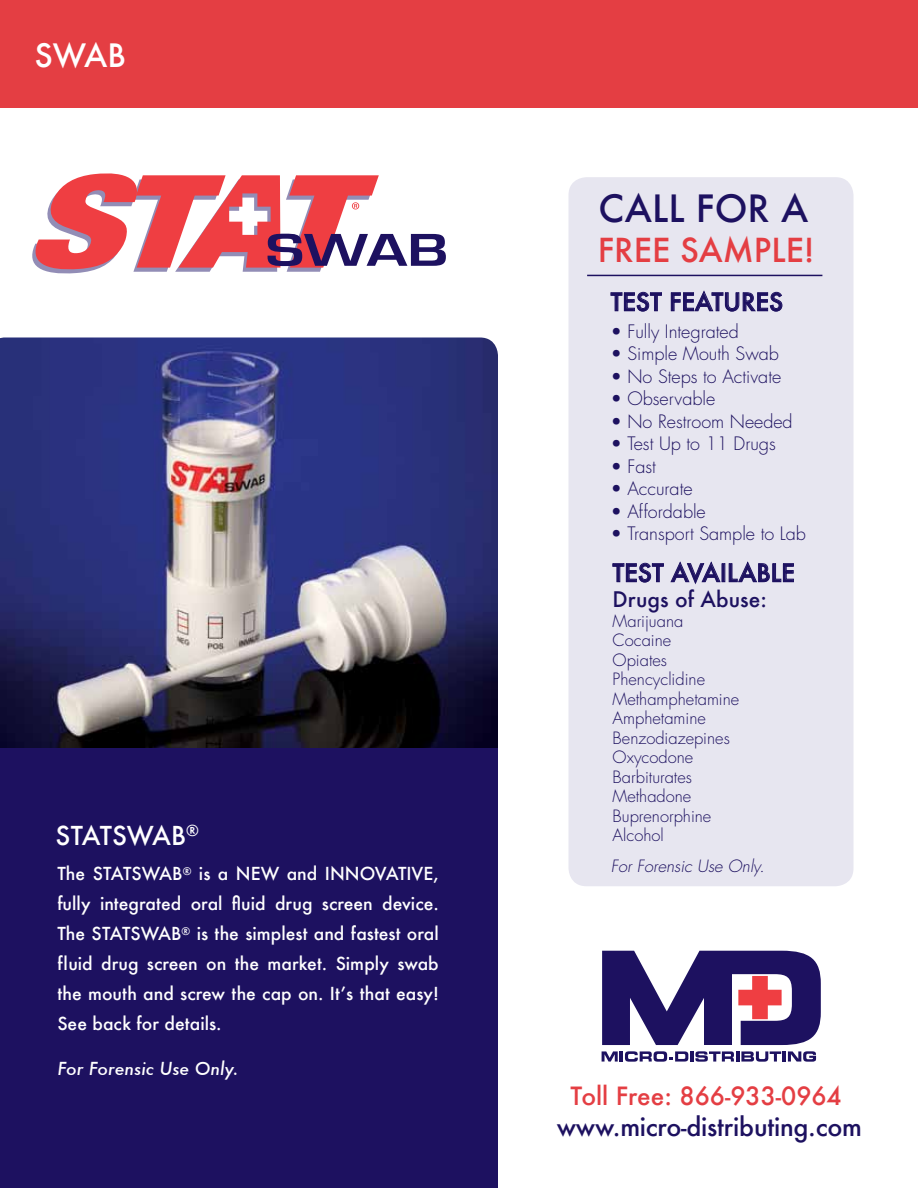
<style>
.page{position:relative;width:918px;height:1188px;background:#fff}
.page>*{position:absolute;margin:0;border:0;box-sizing:border-box;transform-origin:0 0}
.t1{font:500 36.75px "Futura";color:#1d1160}
.t2{font:500 32.4px "Futura";color:#e43e43}
.t3{font:500 31.5px "Futura";color:#fff}
.t4{font:500 25.5px "Futura";color:#fff}
.t5{font:500 25.05px "Futura";letter-spacing:-.01em;color:#1d1160}
.t6{font:500 24.6px "Futura";color:#e43e43}
.t7{font:500 24px "Futura";color:#1d1160}
.t8{font:500 21px "Futura";color:#1d1160}
.t9{font:300 18px "Futura";color:#1d1160}
.t10{font:500 17.55px/30px "Futura";color:#fff;text-align:justify}
.t11{font:italic 500 17.55px "Futura";color:#fff}
.t12{font:300 16.5px/19.5px "Futura";color:#1d1160}
.t13{font:italic 300 16.5px "Futura";color:#1d1160}
</style>
<div class="page">
<div style="left:0;top:0;width:918px;height:108px;background:#e43e43"></div>
<div style="left:568px;top:177px;width:286px;height:709px;background:#e7e6f0;border-radius:18px"></div>
<img style="left:0;top:338px;width:498px;height:410px">
<svg style="left:32px;top:173px;width:414px;height:100px"></svg>
<svg style="left:612px;top:563px;width:52px;height:20px"></svg>
<svg style="left:670px;top:561px;width:51px;height:24px"></svg>
<svg style="left:728px;top:561px;width:66px;height:22px"></svg>
<svg style="left:610px;top:292px;width:52px;height:20px"></svg>
<svg style="left:671px;top:290px;width:112px;height:22px"></svg>
<hr style="left:587px;top:275px;width:235px;height:1px;background:#1d1160">
<svg style="left:602px;top:1051px;width:214px;height:11px"></svg>
<svg style="left:602px;top:951px;width:219px;height:94px"></svg>
<div style="left:705px;top:951px;width:27px;height:94px;background:#1d1160"></div>
<div style="left:0;top:748px;width:498px;height:440px;background:#1d1160"></div>
<h3 class="t3" style="left:34px;top:34px;width:93px">SWAB</h3>
<h3 class="t4" style="left:56px;top:818px;width:145px">STATSWAB<sup>®</sup></h3>
<p class="t10" style="left:57px;top:859px;width:383px">The STATSWAB<sup>®</sup> is a NEW and INNOVATIVE, fully integrated oral fluid drug screen device.<br>The STATSWAB<sup>®</sup> is the simplest and fastest oral fluid drug screen on the market. Simply swab the mouth and screw the cap on. It’s that easy!<br>See back for details.</p>
<p class="t11" style="left:57px;top:1057px;width:183px">For Forensic Use Only.</p>
<h1 class="t1" style="left:598px;top:183px;width:48px">Call</h1>
<h1 class="t1" style="left:696px;top:183px;width:109px">for a</h1>
<h2 class="t2" style="left:598px;top:228px;width:218px">FREE sample!</h2>
<h3 class="t7" style="left:611px;top:285px;width:174px">TEST FEATURES</h3>
<p class="t9" style="left:611px;top:320px;width:130px">• Fully Integrated</p>
<p class="t9" style="left:611px;top:343px;width:170px">• Simple Mouth Swab</p>
<p class="t9" style="left:611px;top:365px;width:172px">• No Steps to Activate</p>
<p class="t9" style="left:611px;top:388px;width:106px">• Observable</p>
<p class="t9" style="left:611px;top:410px;width:184px">• No Restroom Needed</p>
<p class="t9" style="left:611px;top:433px;width:167px">• Test Up to 11 Drugs</p>
<p class="t9" style="left:611px;top:455px;width:47px">• Fast</p>
<p class="t9" style="left:611px;top:478px;width:83px">• Accurate</p>
<p class="t9" style="left:611px;top:500px;width:97px">• Affordable</p>
<p class="t9" style="left:611px;top:523px;width:197px">• Transport Sample to Lab</p>
<h3 class="t7" style="left:613px;top:556px;width:184px">TEST AVAILABLE</h3>
<p class="t8" style="left:613px;top:585px;width:156px">Drugs of Abuse:</p>
<p class="t12" style="left:613px;top:611px;width:128px">Marijuana<br>Cocaine<br>Opiates<br>Phencyclidine<br>Methamphetamine<br>Amphetamine<br>Benzodiazepines<br>Oxycodone<br>Barbiturates<br>Methadone<br>Buprenorphine<br>Alcohol</p>
<p class="t13" style="left:611px;top:856px;width:155px">For Forensic Use Only.</p>
<h3 class="t6" style="left:571px;top:1079px;width:273px">Toll Free: 866-933-0964</h3>
<h3 class="t5" style="left:557px;top:1109px;width:307px">www.micro-distributing.com</h3>
</div>
